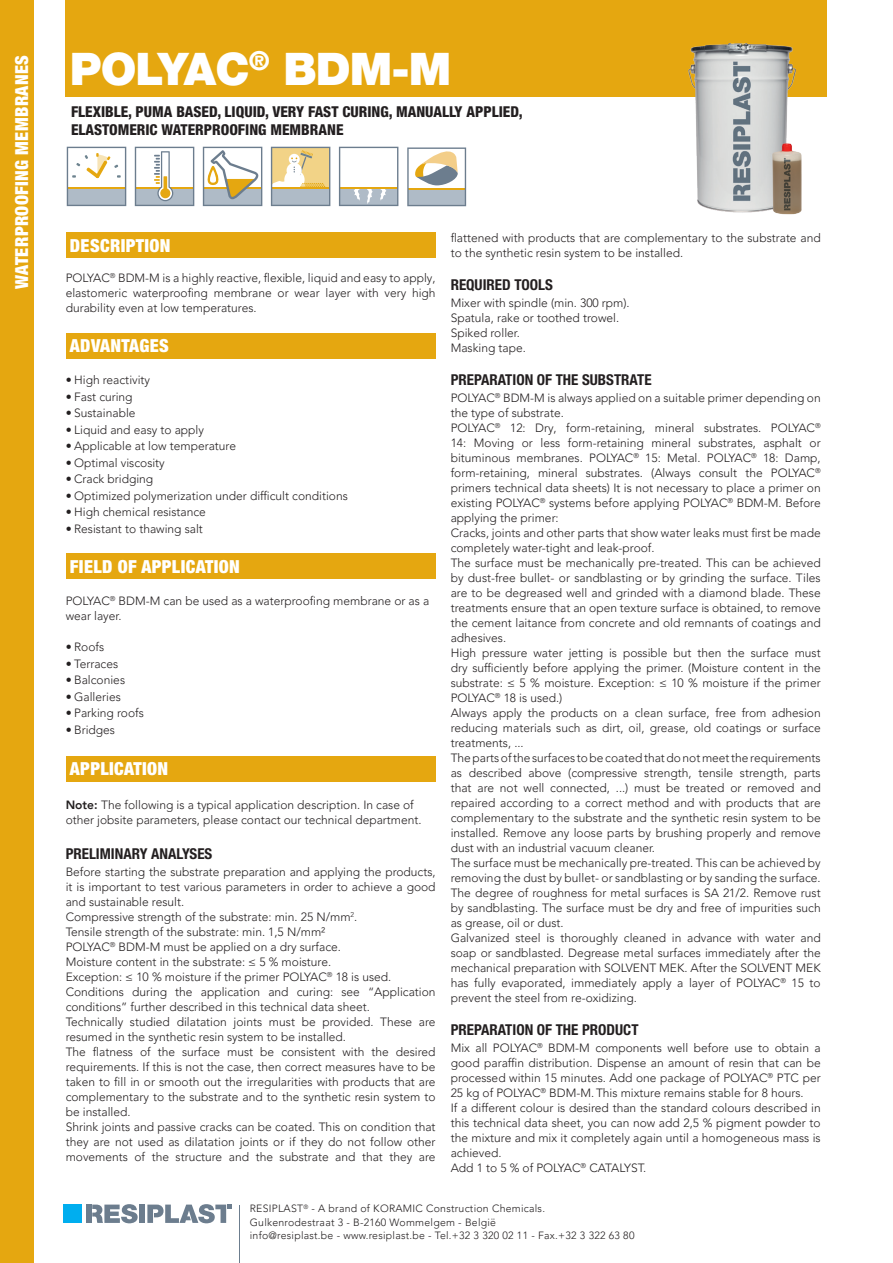
<style>
.page{position:relative;width:893px;height:1263px;background:#fff}
.page>*{position:absolute;margin:0;border:0;box-sizing:border-box;transform-origin:0 0}
.t1{font:900 45px "Helvetica Neue LT Std";letter-spacing:-.02em;color:#fff}
.t2{font:900 condensed 18px "Helvetica Neue LT Std";letter-spacing:.02em;color:#fff}
.t3{font:800 condensed 15px/18px "Helvetica Neue LT Std";color:#231f20}
.TItle_niv_2{font:700 condensed 15px "Helvetica Neue LT Std";color:#231f20}
.BODY_TEXT{font:300 12px/15px "Avenir LT Pro";color:#231f20;text-align:justify}
.t4{font:300 10.5px/13.5px "Avenir LT Pro";letter-spacing:.025em;color:#231f20}
.s1{font-weight:800}
</style>
<div class="page">
<div style="left:0;top:0;width:34px;height:1263px;background:#e5a710"></div>
<hr style="left:240px;top:1205px;width:1px;height:58px;background:#6c7d8e">
<div style="left:139px;top:1204px;width:6px;height:19px;background:#6c7d8e"></div>
<div style="left:86px;top:1204px;width:5px;height:19px;background:#6c7d8e"></div>
<svg style="left:92px;top:1204px;width:46px;height:19px"></svg>
<svg style="left:147px;top:1204px;width:84px;height:19px"></svg>
<div style="left:64px;top:1204px;width:18px;height:19px;background:#00aeef"></div>
<div style="left:66px;top:232px;width:370px;height:26px;background:#e5a710"></div>
<div style="left:66px;top:333px;width:370px;height:25px;background:#e5a710"></div>
<div style="left:66px;top:553px;width:370px;height:26px;background:#e5a710"></div>
<div style="left:66px;top:756px;width:370px;height:25px;background:#e5a710"></div>
<div style="left:65px;top:0;width:761px;height:97px;background:#e5a710"></div>
<img style="left:688px;top:38px;width:139px;height:177px">
<svg style="left:67px;top:147px;width:59px;height:59px"></svg>
<svg style="left:135px;top:147px;width:59px;height:59px"></svg>
<svg style="left:203px;top:147px;width:59px;height:59px"></svg>
<svg style="left:271px;top:147px;width:59px;height:59px;background:#d5c9a4"></svg>
<svg style="left:339px;top:147px;width:59px;height:59px"></svg>
<svg style="left:407px;top:147px;width:59px;height:59px"></svg>
<h2 class="t2" style="left:11px;top:288px;width:235px;rotate:-90deg">WATERPROOFING MEMBRANES</h2>
<p class="t1" style="left:70px;top:42px;width:383px">POLYAC<sup>®</sup> BDM-M</p>
<p class="t3" style="left:71px;top:103px;width:453px">FLEXIBLE, PUMA BASED, LIQUID, VERY FAST CURING, MANUALLY APPLIED,<br>ELASTOMERIC WATERPROOFING MEMBRANE</p>
<p class="t2" style="left:70px;top:234px;width:102px">DESCRIPTION</p>
<p class="BODY_TEXT" style="left:66px;top:270px;width:371px">POLYAC<sup>®</sup> BDM-M is a highly reactive, flexible, liquid and easy to apply, elastomeric waterproofing membrane or wear layer with very high durability even at low temperatures.</p>
<p class="t2" style="left:70px;top:335px;width:100px">ADVANTAGES</p>
<p class="BODY_TEXT" style="left:66px;top:372px;width:86px">• High reactivity</p>
<p class="BODY_TEXT" style="left:66px;top:389px;width:68px">• Fast curing</p>
<p class="BODY_TEXT" style="left:66px;top:405px;width:71px">• Sustainable</p>
<p class="BODY_TEXT" style="left:66px;top:422px;width:140px">• Liquid and easy to apply</p>
<p class="BODY_TEXT" style="left:66px;top:438px;width:172px">• Applicable at low temperature</p>
<p class="BODY_TEXT" style="left:66px;top:455px;width:101px">• Optimal viscosity</p>
<p class="BODY_TEXT" style="left:66px;top:471px;width:89px">• Crack bridging</p>
<p class="BODY_TEXT" style="left:66px;top:488px;width:284px">• Optimized polymerization under difficult conditions</p>
<p class="BODY_TEXT" style="left:66px;top:504px;width:142px">• High chemical resistance</p>
<p class="BODY_TEXT" style="left:66px;top:521px;width:139px">• Resistant to thawing salt</p>
<p class="t2" style="left:70px;top:555px;width:171px">FIELD OF APPLICATION</p>
<p class="BODY_TEXT" style="left:66px;top:593px;width:365px">POLYAC<sup>®</sup> BDM-M can be used as a waterproofing membrane or as a wear layer.</p>
<p class="BODY_TEXT" style="left:66px;top:639px;width:40px">• Roofs</p>
<p class="BODY_TEXT" style="left:66px;top:656px;width:54px">• Terraces</p>
<p class="BODY_TEXT" style="left:66px;top:672px;width:61px">• Balconies</p>
<p class="BODY_TEXT" style="left:66px;top:689px;width:57px">• Galleries</p>
<p class="BODY_TEXT" style="left:66px;top:705px;width:80px">• Parking roofs</p>
<p class="BODY_TEXT" style="left:66px;top:722px;width:51px">• Bridges</p>
<p class="t2" style="left:70px;top:758px;width:100px">APPLICATION</p>
<p class="BODY_TEXT" style="left:66px;top:797px;width:357px"><span class="s1">Note:</span> The following is a typical application description. In case of other jobsite parameters, please contact our technical department.</p>
<p class="TItle_niv_2" style="left:66px;top:844px;width:148px">PRELIMINARY ANALYSES</p>
<p class="BODY_TEXT" style="left:66px;top:864px;width:371px">Before starting the substrate preparation and applying the products, it is important to test various parameters in order to achieve a good and sustainable result.</p>
<p class="BODY_TEXT" style="left:66px;top:909px;width:293px">Compressive strength of the substrate: min. 25 N/mm<sup>2</sup>.</p>
<p class="BODY_TEXT" style="left:66px;top:924px;width:261px">Tensile strength of the substrate: min. 1,5 N/mm²</p>
<p class="BODY_TEXT" style="left:66px;top:939px;width:277px">POLYAC<sup>®</sup> BDM-M must be applied on a dry surface.</p>
<p class="BODY_TEXT" style="left:66px;top:954px;width:267px">Moisture content in the substrate: ≤ 5 % moisture.</p>
<p class="BODY_TEXT" style="left:66px;top:969px;width:327px">Exception: ≤ 10 % moisture if the primer POLYAC<sup>®</sup> 18 is used.</p>
<p class="BODY_TEXT" style="left:66px;top:984px;width:371px">Conditions during the application and curing: see “Application conditions” further described in this technical data sheet.</p>
<p class="BODY_TEXT" style="left:66px;top:1014px;width:371px">Technically studied dilatation joints must be provided. These are resumed in the synthetic resin system to be installed.</p>
<p class="BODY_TEXT" style="left:66px;top:1044px;width:371px">The flatness of the surface must be consistent with the desired requirements. If this is not the case, then correct measures have to be taken to fill in or smooth out the irregularities with products that are complementary to the substrate and to the synthetic resin system to be installed.</p>
<p class="BODY_TEXT" style="left:66px;top:1119px;width:371px">Shrink joints and passive cracks can be coated. This on condition that they are not used as dilatation joints or if they do not follow other movements of the structure and the substrate and that they are</p>
<p class="BODY_TEXT" style="left:451px;top:230px;width:371px">flattened with products that are complementary to the substrate and to the synthetic resin system to be installed.</p>
<p class="TItle_niv_2" style="left:451px;top:275px;width:104px">REQUIRED TOOLS</p>
<p class="BODY_TEXT" style="left:451px;top:295px;width:181px;text-align:left">Mixer with spindle (min. 300 rpm).<br>Spatula, rake or toothed trowel.<br>Spiked roller.</p>
<p class="BODY_TEXT" style="left:451px;top:340px;width:77px">Masking tape.</p>
<p class="TItle_niv_2" style="left:451px;top:370px;width:202px">PREPARATION OF THE SUBSTRATE</p>
<p class="BODY_TEXT" style="left:451px;top:390px;width:371px">POLYAC<sup>®</sup> BDM-M is always applied on a suitable primer depending on the type of substrate.</p>
<p class="BODY_TEXT" style="left:451px;top:420px;width:371px">POLYAC<sup>®</sup> 12: Dry, form-retaining, mineral substrates. POLYAC<sup>® </sup>14: Moving or less form-retaining mineral substrates, asphalt or bituminous membranes. POLYAC<sup>®</sup> 15: Metal. POLYAC<sup>®</sup> 18: Damp, form-retaining, mineral substrates. (Always consult the POLYAC<sup>® </sup>primers technical data sheets) It is not necessary to place a primer on existing POLYAC<sup>®</sup> systems before applying POLYAC<sup>®</sup> BDM-M. Before applying the primer:</p>
<p class="BODY_TEXT" style="left:451px;top:525px;width:371px">Cracks, joints and other parts that show water leaks must first be made completely water-tight and leak-proof.</p>
<p class="BODY_TEXT" style="left:451px;top:555px;width:371px">The surface must be mechanically pre-treated. This can be achieved by dust-free bullet- or sandblasting or by grinding the surface. Tiles are to be degreased well and grinded with a diamond blade. These treatments ensure that an open texture surface is obtained, to remove the cement laitance from concrete and old remnants of coatings and adhesives.</p>
<p class="BODY_TEXT" style="left:451px;top:645px;width:371px">High pressure water jetting is possible but then the surface must dry sufficiently before applying the primer. (Moisture content in the substrate: ≤ 5 % moisture. Exception: ≤ 10 % moisture if the primer POLYAC<sup>®</sup> 18 is used.)</p>
<p class="BODY_TEXT" style="left:451px;top:705px;width:371px">Always apply the products on a clean surface, free from adhesion reducing materials such as dirt, oil, grease, old coatings or surface treatments, ...</p>
<p class="BODY_TEXT" style="left:451px;top:750px;width:371px">The parts of the surfaces to be coated that do not meet the requirements as described above (compressive strength, tensile strength, parts that are not well connected, ...) must be treated or removed and repaired according to a correct method and with products that are complementary to the substrate and the synthetic resin system to be installed. Remove any loose parts by brushing properly and remove dust with an industrial vacuum cleaner.</p>
<p class="BODY_TEXT" style="left:451px;top:855px;width:371px">The surface must be mechanically pre-treated. This can be achieved by removing the dust by bullet- or sandblasting or by sanding the surface.<br>The degree of roughness for metal surfaces is SA 21/2. Remove rust by sandblasting. The surface must be dry and free of impurities such as grease, oil or dust.</p>
<p class="BODY_TEXT" style="left:451px;top:930px;width:371px">Galvanized steel is thoroughly cleaned in advance with water and soap or sandblasted. Degrease metal surfaces immediately after the mechanical preparation with SOLVENT MEK. After the SOLVENT MEK has fully evaporated, immediately apply a layer of POLYAC<sup>®</sup> 15 to prevent the steel from re-oxidizing.</p>
<p class="TItle_niv_2" style="left:451px;top:1020px;width:189px">PREPARATION OF THE PRODUCT</p>
<p class="BODY_TEXT" style="left:451px;top:1040px;width:371px">Mix all POLYAC<sup>®</sup> BDM-M components well before use to obtain a good paraffin distribution. Dispense an amount of resin that can be processed within 15 minutes. Add one package of POLYAC<sup>®</sup> PTC per 25 kg of POLYAC<sup>®</sup> BDM-M. This mixture remains stable for 8 hours.</p>
<p class="BODY_TEXT" style="left:451px;top:1100px;width:371px">If a different colour is desired than the standard colours described in this technical data sheet, you can now add 2,5 % pigment powder to the mixture and mix it completely again until a homogeneous mass is achieved.</p>
<p class="BODY_TEXT" style="left:451px;top:1160px;width:197px">Add 1 to 5 % of POLYAC<sup>®</sup> CATALYST.</p>
<p class="t4" style="left:250px;top:1202px;width:386px">RESIPLAST<sup>®</sup> - A brand of KORAMIC Construction Chemicals.<br>Gulkenrodestraat 3 - B-2160 Wommelgem - België<br>info@resiplast.be - www.resiplast.be - Tel.+32 3 320 02 11 - Fax.+32 3 322 63 80</p>
</div>
